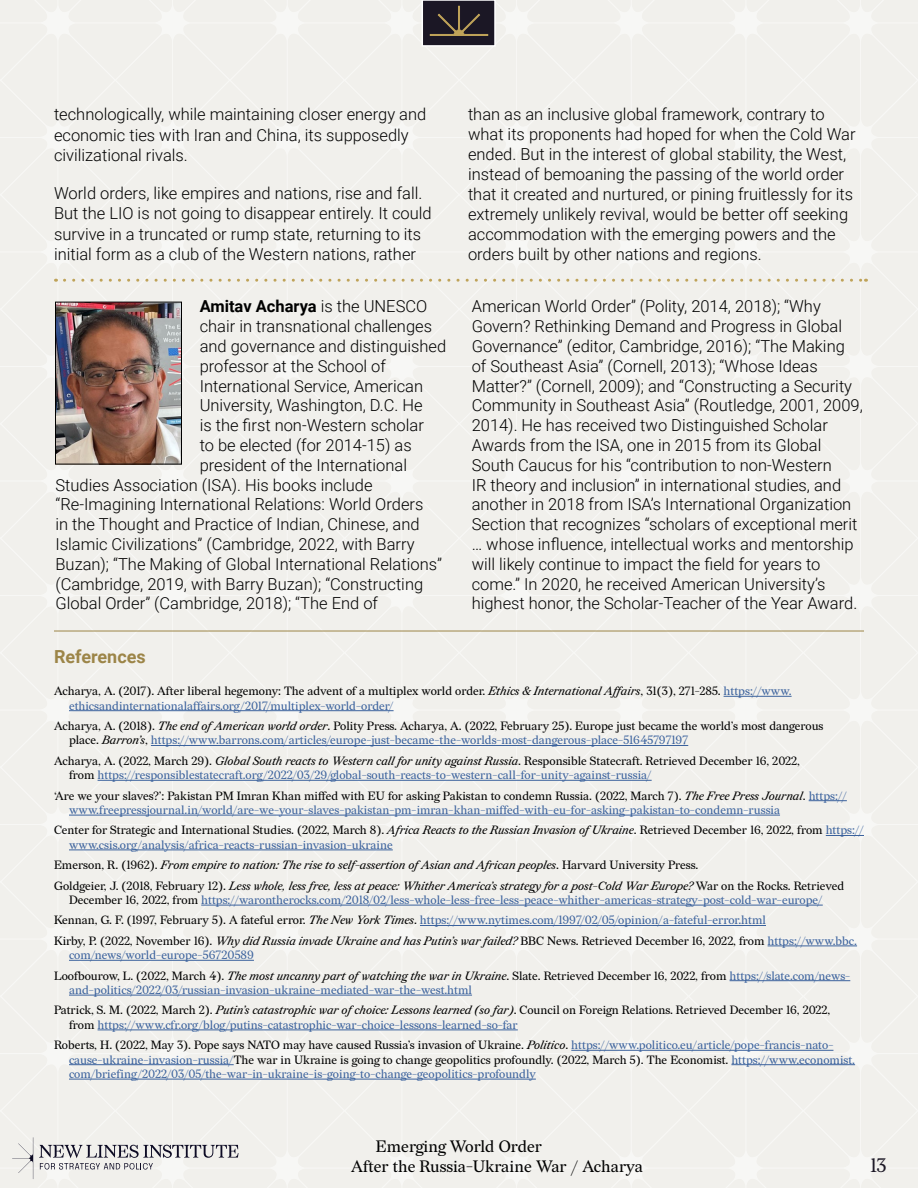
<style>
.page{position:relative;width:918px;height:1188px;background:#f1f0ec}
.page>*{position:absolute;margin:0;border:0;box-sizing:border-box;transform-origin:0 0}
.t1{font:19.5px "Redaction";color:#1b1725}
.t2{font:700 18px "Roboto";color:#9c8548}
.t3{font:300 16.5px/19.8px "Roboto";color:#000}
.t4{font:16.5px "Redaction";color:#000}
.t5{font:700 16.5px "Roboto";color:#000}
.t6{font:12px/14.4px "Redaction";color:#3b629d}
.t7{font:12px/14.4px "Redaction";color:#000}
.t8{font:italic 12px/20.4px "Redaction";color:#000}
.s1{font-weight:300}
.s2{font-style:italic}
.s3{color:#3b629d}
.s4{color:#000}
.s5{font-style:italic;color:#000}
.s6{font-style:normal}
</style>
<div class="page">
<hr style="left:54px;top:631px;width:810px;height:1px;background:#9c8548">
<hr style="left:724px;top:696px;width:68px;height:1px;background:#3b629d">
<hr style="left:69px;top:710px;width:325px;height:1px;background:#3b629d">
<hr style="left:151px;top:745px;width:537px;height:1px;background:#3b629d">
<hr style="left:98px;top:780px;width:554px;height:1px;background:#3b629d">
<hr style="left:809px;top:800px;width:38px;height:1px;background:#3b629d">
<hr style="left:69px;top:815px;width:711px;height:1px;background:#3b629d">
<hr style="left:826px;top:835px;width:38px;height:1px;background:#3b629d">
<hr style="left:69px;top:850px;width:324px;height:1px;background:#3b629d">
<hr style="left:201px;top:905px;width:622px;height:1px;background:#3b629d">
<hr style="left:420px;top:925px;width:346px;height:1px;background:#3b629d">
<hr style="left:768px;top:946px;width:89px;height:1px;background:#3b629d">
<hr style="left:69px;top:960px;width:185px;height:1px;background:#3b629d">
<hr style="left:730px;top:980px;width:120px;height:1px;background:#3b629d">
<hr style="left:69px;top:995px;width:403px;height:1px;background:#3b629d">
<hr style="left:98px;top:1030px;width:420px;height:1px;background:#3b629d">
<hr style="left:571px;top:1050px;width:262px;height:1px;background:#3b629d">
<hr style="left:69px;top:1064px;width:165px;height:1px;background:#3b629d">
<hr style="left:731px;top:1064px;width:124px;height:1px;background:#3b629d">
<hr style="left:69px;top:1079px;width:467px;height:1px;background:#3b629d">
<img style="left:57px;top:304px;width:123px;height:158px">
<div style="left:55px;top:302px;width:127px;height:162px;border:1px solid #000"></div>
<svg style="left:64px;top:279px;width:803px;height:3px;background:#e4ddc8"></svg>
<div style="left:422px;top:0;width:73px;height:46px;background:#1b1725"></div>
<div style="left:422px;top:0;width:74px;height:47px;border:2px solid #fff"></div>
<svg style="left:429px;top:5px;width:60px;height:31px"></svg>
<svg style="left:12px;top:1137px;width:21px;height:42px"></svg>
<svg style="left:39px;top:1145px;width:200px;height:25px"></svg>
<p class="t3" style="left:54px;top:104px;width:374px;line-height:20.2px">technologically, while maintaining closer energy and economic ties with Iran and China, its supposedly civilizational rivals.</p>
<p class="t3" style="left:54px;top:183px;width:379px;line-height:20.2px">World orders, like empires and nations, rise and fall.<br>But the LIO is not going to disappear entirely. It could survive in a truncated or rump state, returning to its initial form as a club of the Western nations, rather</p>
<p class="t5" style="left:200px;top:295px;width:229px">Amitav Acharya <span class="s1">is the UNESCO</span></p>
<p class="t3" style="left:200px;top:316px;width:234px">chair in transnational challenges</p>
<p class="t3" style="left:200px;top:336px;width:248px">and governance and distinguished</p>
<p class="t3" style="left:200px;top:355px;width:188px">professor at the School of</p>
<p class="t3" style="left:200px;top:375px;width:225px">International Service, American</p>
<p class="t3" style="left:200px;top:395px;width:225px">University, Washington, D.C. He</p>
<p class="t3" style="left:200px;top:415px;width:226px">is the first non-Western scholar</p>
<p class="t3" style="left:200px;top:435px;width:214px">to be elected (for 2014-15) as</p>
<p class="t3" style="left:200px;top:454px;width:209px">president of the International</p>
<p class="t3" style="left:55px;top:474px;width:319px">Studies Association (ISA). His books include</p>
<p class="t3" style="left:55px;top:494px;width:369px">“Re-Imagining International Relations: World Orders</p>
<p class="t3" style="left:55px;top:514px;width:366px">in the Thought and Practice of Indian, Chinese, and</p>
<p class="t3" style="left:55px;top:534px;width:361px">Islamic Civilizations” (Cambridge, 2022, with Barry</p>
<p class="t3" style="left:55px;top:553px;width:388px">Buzan); “The Making of Global International Relations”</p>
<p class="t3" style="left:55px;top:573px;width:369px">(Cambridge, 2019, with Barry Buzan); “Constructing</p>
<p class="t3" style="left:55px;top:593px;width:324px">Global Order” (Cambridge, 2018); “The End of</p>
<p class="t3" style="left:468px;top:104px;width:389px">than as an inclusive global framework, contrary to what its proponents had hoped for when the Cold War ended. But in the interest of global stability, the West, instead of bemoaning the passing of the world order that it created and nurtured, or pining fruitlessly for its extremely unlikely revival, would be better off seeking accommodation with the emerging powers and the orders built by other nations and regions.</p>
<p class="t3" style="left:472px;top:296px;width:393px">American World Order” (Polity, 2014, 2018); “Why Govern? Rethinking Demand and Progress in Global Governance” (editor, Cambridge, 2016); “The Making of Southeast Asia” (Cornell, 2013); “Whose Ideas Matter?” (Cornell, 2009); and “Constructing a Security Community in Southeast Asia” (Routledge, 2001, 2009, 2014). He has received two Distinguished Scholar Awards from the ISA, one in 2015 from its Global South Caucus for his “contribution to non-Western<br>IR theory and inclusion” in international studies, and another in 2018 from ISA’s International Organization Section that recognizes “scholars of exceptional merit … whose influence, intellectual works and mentorship will likely continue to impact the field for years to come.” In 2020, he received American University’s highest honor, the Scholar-Teacher of the Year Award.</p>
<p class="t2" style="left:54px;top:644px;width:93px">References</p>
<p class="t7" style="left:69px;top:684px;width:724px;text-indent:-15px">Acharya, A. (2017). After liberal hegemony: The advent of a multiplex world order. <span class="s2">Ethics &amp; International Affairs</span>, 31(3), 271-285. <span class="s3">https://www. ethicsandinternationalaffairs.org/2017/multiplex-world-order/</span></p>
<p class="t7" style="left:69px;top:719px;width:756px;text-indent:-15px">Acharya, A. (2018). <span class="s2">The end of American world order</span>. Polity Press. Acharya, A. (2022, February 25). Europe just became the world’s most dangerous place. <span class="s2">Barron’s</span>, <span class="s3">https://www.barrons.com/articles/europe-just-became-the-worlds-most-dangerous-place-51645797197</span></p>
<p class="t6" style="left:69px;top:753px;width:732px;text-indent:-15px"><span class="s4">Acharya, A. (2022, March 29).</span> <span class="s5">Global South reacts to Western call for unity against Russia</span><span class="s4">. Responsible Statecraft. Retrieved December 16, 2022, from</span> https://responsiblestatecraft.org/2022/03/29/global-south-reacts-to-western-call-for-unity-against-russia/</p>
<p class="t6" style="left:69px;top:788px;width:779px;text-indent:-15px"><span class="s4">‘Are we your slaves?’: Pakistan PM Imran Khan miffed with EU for asking Pakistan to condemn Russia. (2022, March 7).</span> <span class="s5">The Free Press Journal</span><span class="s4">.</span> https:// www.freepressjournal.in/world/are-we-your-slaves-pakistan-pm-imran-khan-miffed-with-eu-for-asking-pakistan-to-condemn-russia</p>
<p class="t7" style="left:69px;top:823px;width:796px;text-indent:-15px">Center for Strategic and International Studies. (2022, March 8). <span class="s2">Africa Reacts to the Russian Invasion of Ukraine</span>. Retrieved December 16, 2022, from <span class="s3">https:// www.csis.org/analysis/africa-reacts-russian-invasion-ukraine</span></p>
<p class="t8" style="left:54px;top:855px;width:792px"><span class="s6">Emerson, R. (1962).</span> From empire to nation: The rise to self-assertion of Asian and African peoples<span class="s6">. Harvard University Press.<br>Goldgeier, J. (2018, February 12).</span> Less whole, less free, less at peace: Whither America’s strategy for a post-Cold War Europe? <span class="s6">War on the Rocks. Retrieved</span></p>
<p class="t6" style="left:54px;top:890px;width:805px;line-height:20.4px;text-indent:15px"><span class="s4">December 16, 2022, from</span> https://warontherocks.com/2018/02/less-whole-less-free-less-peace-whither-americas-strategy-post-cold-war-europe/<br><span class="s4">Kennan, G. F. (1997, February 5). A fateful error.</span> <span class="s5">The New York Times</span><span class="s4">.</span> https://www.nytimes.com/1997/02/05/opinion/a-fateful-error.html<br><span class="s4">Kirby, P. (2022, November 16).</span> <span class="s5">Why did Russia invade Ukraine and has Putin’s war failed?</span> <span class="s4">BBC News. Retrieved December 16, 2022, from</span> https://www.bbc.</p>
<p class="t7" style="left:54px;top:945px;width:798px;line-height:20.4px;text-indent:15px"><span class="s3">com/news/world-europe-56720589<br></span>Loofbourow, L. (2022, March 4). <span class="s2">The most uncanny part of watching the war in Ukraine</span>. Slate. Retrieved December 16, 2022, from <span class="s3">https://slate.com/news-</span></p>
<p class="t7" style="left:54px;top:980px;width:778px;line-height:20.4px;text-indent:15px"><span class="s3">and-politics/2022/03/russian-invasion-ukraine-mediated-war-the-west.html<br></span>Patrick, S. M. (2022, March 2). <span class="s2">Putin’s catastrophic war of choice: Lessons learned (so far)</span>. Council on Foreign Relations. Retrieved December 16, 2022,</p>
<p class="t6" style="left:54px;top:1014px;width:781px;line-height:20.4px;text-indent:15px"><span class="s4">from</span> https://www.cfr.org/blog/putins-catastrophic-war-choice-lessons-learned-so-far<br><span class="s4">Roberts, H. (2022, May 3). Pope says NATO may have caused Russia’s invasion of Ukraine.</span> <span class="s5">Politico</span><span class="s4">.</span> https://www.politico.eu/article/pope-francis-nato-</p>
<p class="t6" style="left:69px;top:1052px;width:788px">cause-ukraine-invasion-russia/<span class="s4">The war in Ukraine is going to change geopolitics profoundly. (2022, March 5). The Economist.</span> https://www.economist. com/briefing/2022/03/05/the-war-in-ukraine-is-going-to-change-geopolitics-profoundly</p>
<p class="t4" style="left:376px;top:1137px;width:168px">Emerging World Order</p>
<p class="t4" style="left:351px;top:1156px;width:293px">After the Russia-Ukraine War / Acharya</p>
<p class="t1" style="left:870px;top:1153px;width:18px">13</p>
</div>
